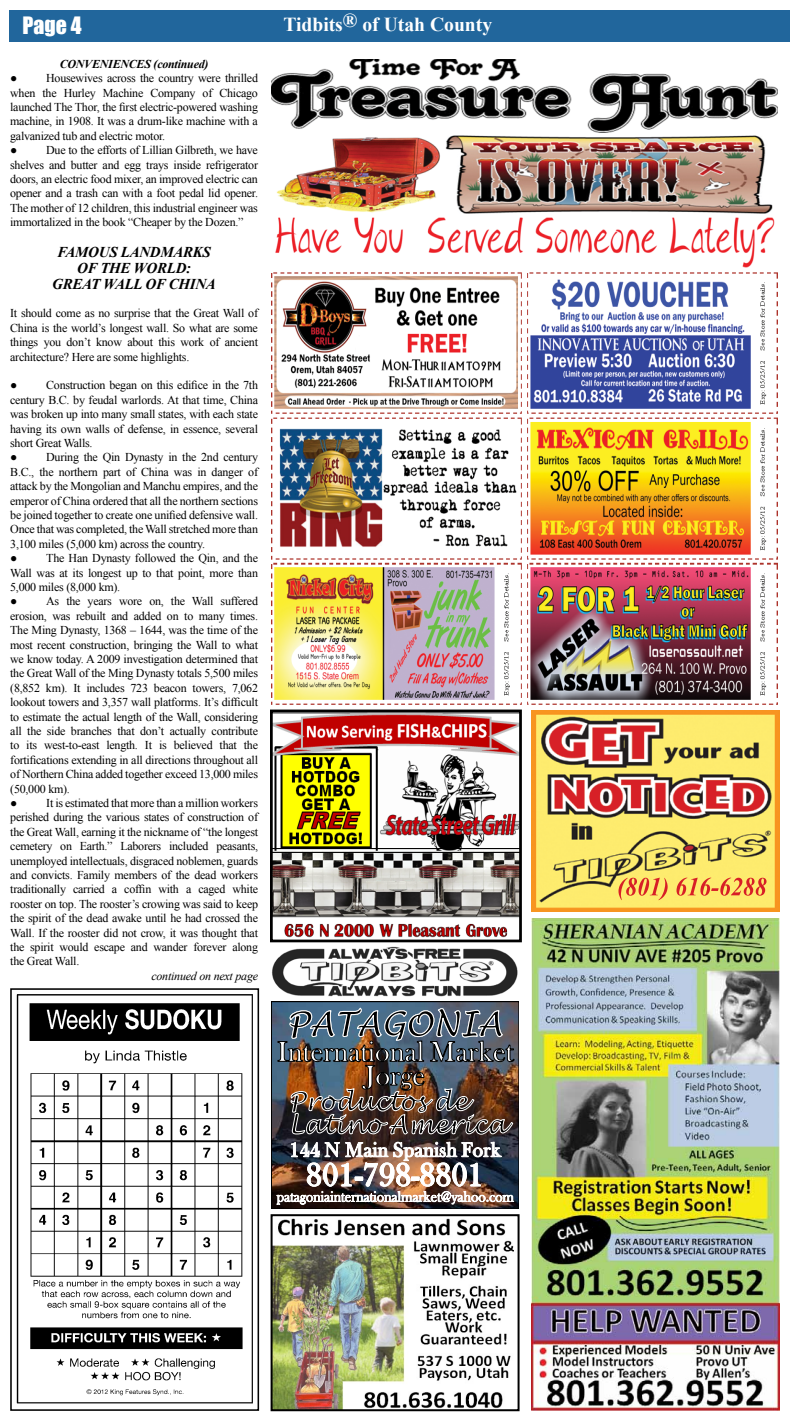
<style>
.page{position:relative;width:790px;height:1422px;background:#fff}
.page>*{position:absolute;margin:0;border:0;box-sizing:border-box;transform-origin:0 0}
.t1{font:22px "Impact";color:#fff}
.t2{font:700 19.8px "Times New Roman";color:#fff}
.t3{font:italic 700 15px/16px "Times New Roman";letter-spacing:-.02em;color:#000;text-align:center}
.t4{font:12px/14.4px "Times New Roman";letter-spacing:-.02em;color:#000;text-align:justify}
.t5{font:italic 700 12px "Times New Roman";letter-spacing:-.02em;color:#000}
.t6{font:italic 12px "Times New Roman";letter-spacing:-.02em;color:#000}
</style>
<div class="page">
<img style="left:271px;top:946px;width:247px;height:56px">
<div style="left:10px;top:10px;width:780px;height:31px;background:#21669c"></div>
<img style="left:271px;top:59px;width:506px;height:646px">
<img style="left:16px;top:994px;width:237px;height:410px">
<div style="left:10px;top:988px;width:249px;height:423px;border:2px solid #000"></div>
<img style="left:272px;top:1001px;width:247px;height:208px">
<img style="left:274px;top:1218px;width:240px;height:190px">
<div style="left:271px;top:1214px;width:249px;height:197px;border:2px solid #000"></div>
<img style="left:531px;top:918px;width:249px;height:493px">
<img style="left:531px;top:710px;width:249px;height:201px">
<svg style="left:618px;top:878px;width:149px;height:22px;background:#f2b259"></svg>
<img style="left:274px;top:714px;width:244px;height:224px">
<div style="left:270px;top:710px;width:252px;height:232px;border:3px solid #000"></div>
<h1 class="t1" style="left:23px;top:9px;width:61px">Page 4</h1>
<h2 class="t2" style="left:283px;top:10px;width:210px">Tidbits® of Utah County</h2>
<p class="t5" style="left:60px;top:55px;width:150px">CONVENIENCES (continued)</p>
<p class="t4" style="left:10px;top:71px;width:249px">● Housewives across the country were thrilled when the Hurley Machine Company of Chicago launched The Thor, the first electric-powered washing machine, in 1908. It was a drum-like machine with a galvanized tub and electric motor.</p>
<p class="t4" style="left:10px;top:143px;width:249px">● Due to the efforts of Lillian Gilbreth, we have shelves and butter and egg trays inside refrigerator doors, an electric food mixer, an improved electric can opener and a trash can with a foot pedal lid opener.<br>The mother of 12 children, this industrial engineer was immortalized in the book “Cheaper by the Dozen.”</p>
<p class="t3" style="left:52px;top:243px;width:165px">FAMOUS LANDMARKS<br>OF THE WORLD:<br>GREAT WALL OF CHINA</p>
<p class="t4" style="left:10px;top:306px;width:249px">It should come as no surprise that the Great Wall of China is the world’s longest wall. So what are some things you don’t know about this work of ancient architecture? Here are some highlights.</p>
<p class="t4" style="left:10px;top:378px;width:249px">● Construction began on this edifice in the 7th century B.C. by feudal warlords. At that time, China was broken up into many small states, with each state having its own walls of defense, in essence, several short Great Walls.</p>
<p class="t4" style="left:10px;top:450px;width:249px">● During the Qin Dynasty in the 2nd century B.C., the northern part of China was in danger of attack by the Mongolian and Manchu empires, and the emperor of China ordered that all the northern sections be joined together to create one unified defensive wall.<br>Once that was completed, the Wall stretched more than 3,100 miles (5,000 km) across the country.</p>
<p class="t4" style="left:10px;top:551px;width:249px">● The Han Dynasty followed the Qin, and the Wall was at its longest up to that point, more than 5,000 miles (8,000 km).</p>
<p class="t4" style="left:10px;top:594px;width:249px">● As the years wore on, the Wall suffered erosion, was rebuilt and added on to many times.<br>The Ming Dynasty, 1368 – 1644, was the time of the most recent construction, bringing the Wall to what we know today. A 2009 investigation determined that the Great Wall of the Ming Dynasty totals 5,500 miles (8,852 km). It includes 723 beacon towers, 7,062 lookout towers and 3,357 wall platforms. It’s difficult to estimate the actual length of the Wall, considering all the side branches that don’t actually contribute to its west-to-east length. It is believed that the fortifications extending in all directions throughout all of Northern China added together exceed 13,000 miles (50,000 km).</p>
<p class="t4" style="left:10px;top:796px;width:249px">● It is estimated that more than a million workers perished during the various states of construction of the Great Wall, earning it the nickname of “the longest cemetery on Earth.” Laborers included peasants, unemployed intellectuals, disgraced noblemen, guards and convicts. Family members of the dead workers traditionally carried a coffin with a caged white rooster on top. The rooster’s crowing was said to keep the spirit of the dead awake until he had crossed the Wall. If the rooster did not crow, it was thought that the spirit would escape and wander forever along the Great Wall.</p>
<p class="t6" style="left:151px;top:968px;width:108px">continued on next page</p>
</div>
